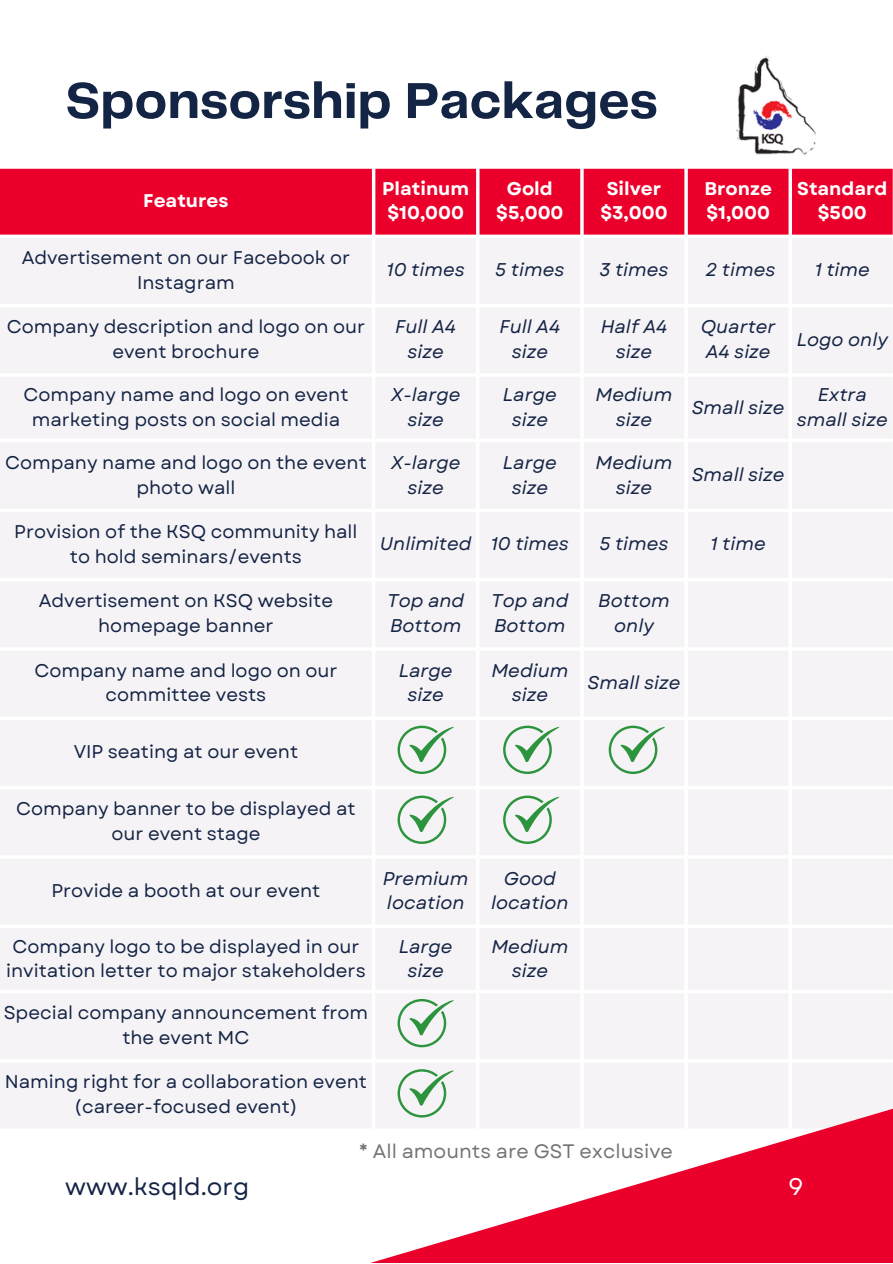
<style>
.page{position:relative;width:893px;height:1264px;background:#fff}
.page>*{position:absolute;margin:0;border:0;box-sizing:border-box;transform-origin:0 0}
.t1{font:700 52.5px "Telegraf";color:#142445}
.t2{font:24px "Garet";color:#142445}
.t3{font:24px "Garet";color:#fff}
.t4{font:19.5px "Garet";color:#737373}
.t5{font:18.45px/24.8px "Garet";color:#142445;text-align:center}
.t6{font:italic 18.45px/24.8px "Garet";color:#142445;text-align:center}
.t7{font:700 18.45px "Garet";color:#fff}
</style>
<div class="page">
<div style="left:0;top:169px;width:892px;height:66px;background:#eb002b"></div>
<div style="left:0;top:238px;width:892px;height:890px;background:#f5f3f5"></div>
<div style="left:157px;top:912px;width:86px;height:216px;background:#f5f3f5"></div>
<svg style="left:243px;top:824px;width:649px;height:438px;fill:#f5f3f5"></svg>
<svg style="left:712px;top:1076px;width:180px;height:186px"></svg>
<img style="left:736px;top:55px;width:80px;height:100px">
<svg style="left:608px;top:725px;width:57px;height:49px"></svg>
<svg style="left:503px;top:725px;width:56px;height:49px"></svg>
<svg style="left:397px;top:725px;width:57px;height:49px"></svg>
<svg style="left:397px;top:795px;width:57px;height:49px"></svg>
<svg style="left:503px;top:795px;width:56px;height:49px"></svg>
<svg style="left:397px;top:998px;width:57px;height:49px"></svg>
<svg style="left:397px;top:1069px;width:57px;height:48px"></svg>
<p class="t1" style="left:65px;top:78px;width:594px">Sponsorship Packages</p>
<p class="t7" style="left:143px;top:187px;width:87px">Features</p>
<p class="t7" style="left:382px;top:175px;width:88px">Platinum</p>
<p class="t7" style="left:387px;top:200px;width:78px">$10,000</p>
<p class="t7" style="left:507px;top:175px;width:47px">Gold</p>
<p class="t7" style="left:496px;top:200px;width:69px">$5,000</p>
<p class="t7" style="left:606px;top:175px;width:56px">Silver</p>
<p class="t7" style="left:600px;top:200px;width:69px">$3,000</p>
<p class="t7" style="left:704px;top:175px;width:69px">Bronze</p>
<p class="t7" style="left:706px;top:200px;width:65px">$1,000</p>
<p class="t7" style="left:797px;top:175px;width:92px">Standard</p>
<p class="t7" style="left:817px;top:200px;width:51px">$500</p>
<p class="t5" style="left:22px;top:245px;width:330px">Advertisement on our Facebook or<br>Instagram</p>
<p class="t6" style="left:386px;top:257px;width:80px">10 times</p>
<p class="t6" style="left:495px;top:257px;width:71px">5 times</p>
<p class="t6" style="left:599px;top:257px;width:71px">3 times</p>
<p class="t6" style="left:705px;top:257px;width:71px">2 times</p>
<p class="t6" style="left:814px;top:257px;width:57px">1 time</p>
<p class="t5" style="left:7px;top:314px;width:360px">Company description and logo on our event brochure</p>
<p class="t6" style="left:395px;top:314px;width:62px">Full A4 size</p>
<p class="t6" style="left:499px;top:314px;width:62px">Full A4 size</p>
<p class="t6" style="left:600px;top:314px;width:68px">Half A4 size</p>
<p class="t6" style="left:700px;top:314px;width:76px;text-align:left">Quarter<br>A4 size</p>
<p class="t6" style="left:796px;top:327px;width:92px">Logo only</p>
<p class="t5" style="left:23px;top:382px;width:327px">Company name and logo on event marketing posts on social media</p>
<p class="t6" style="left:391px;top:382px;width:71px">X-large size</p>
<p class="t6" style="left:503px;top:382px;width:55px">Large size</p>
<p class="t6" style="left:595px;top:382px;width:78px">Medium size</p>
<p class="t6" style="left:691px;top:395px;width:94px">Small size</p>
<p class="t6" style="left:796px;top:382px;width:93px">Extra small size</p>
<p class="t5" style="left:5px;top:450px;width:363px">Company name and logo on the event photo wall</p>
<p class="t6" style="left:391px;top:450px;width:71px">X-large size</p>
<p class="t6" style="left:503px;top:450px;width:55px">Large size</p>
<p class="t6" style="left:595px;top:450px;width:78px">Medium size</p>
<p class="t6" style="left:691px;top:462px;width:94px">Small size</p>
<p class="t5" style="left:14px;top:519px;width:345px">Provision of the KSQ community hall to hold seminars/events</p>
<p class="t6" style="left:380px;top:531px;width:93px">Unlimited</p>
<p class="t6" style="left:491px;top:531px;width:80px">10 times</p>
<p class="t6" style="left:599px;top:531px;width:71px">5 times</p>
<p class="t6" style="left:710px;top:531px;width:57px">1 time</p>
<p class="t5" style="left:39px;top:588px;width:296px">Advertisement on KSQ website homepage banner</p>
<p class="t6" style="left:387px;top:588px;width:79px;text-align:left">Top and<br>Bottom</p>
<p class="t6" style="left:491px;top:588px;width:79px;text-align:left">Top and<br>Bottom</p>
<p class="t6" style="left:598px;top:588px;width:73px">Bottom only</p>
<p class="t5" style="left:34px;top:658px;width:304px">Company name and logo on our committee vests</p>
<p class="t6" style="left:399px;top:658px;width:55px">Large size</p>
<p class="t6" style="left:491px;top:658px;width:78px">Medium size</p>
<p class="t6" style="left:587px;top:670px;width:94px">Small size</p>
<p class="t5" style="left:74px;top:739px;width:226px">VIP seating at our event</p>
<p class="t5" style="left:16px;top:796px;width:341px">Company banner to be displayed at our event stage</p>
<p class="t5" style="left:51px;top:878px;width:270px">Provide a booth at our event</p>
<p class="t6" style="left:383px;top:865px;width:87px;text-align:left">Premium location</p>
<p class="t6" style="left:491px;top:865px;width:79px">Good location</p>
<p class="t5" style="left:6px;top:934px;width:361px">Company logo to be displayed in our invitation letter to major stakeholders</p>
<p class="t6" style="left:399px;top:934px;width:55px">Large size</p>
<p class="t6" style="left:491px;top:934px;width:78px">Medium size</p>
<p class="t5" style="left:4px;top:1000px;width:366px">Special company announcement from the event MC</p>
<p class="t5" style="left:5px;top:1069px;width:363px">Naming right for a collaboration event (career-focused event)</p>
<p class="t4" style="left:359px;top:1136px;width:316px">* All amounts are GST exclusive</p>
<p class="t2" style="left:65px;top:1168px;width:185px">www.ksqld.org</p>
<p class="t3" style="left:788px;top:1168px;width:17px">9</p>
</div>
